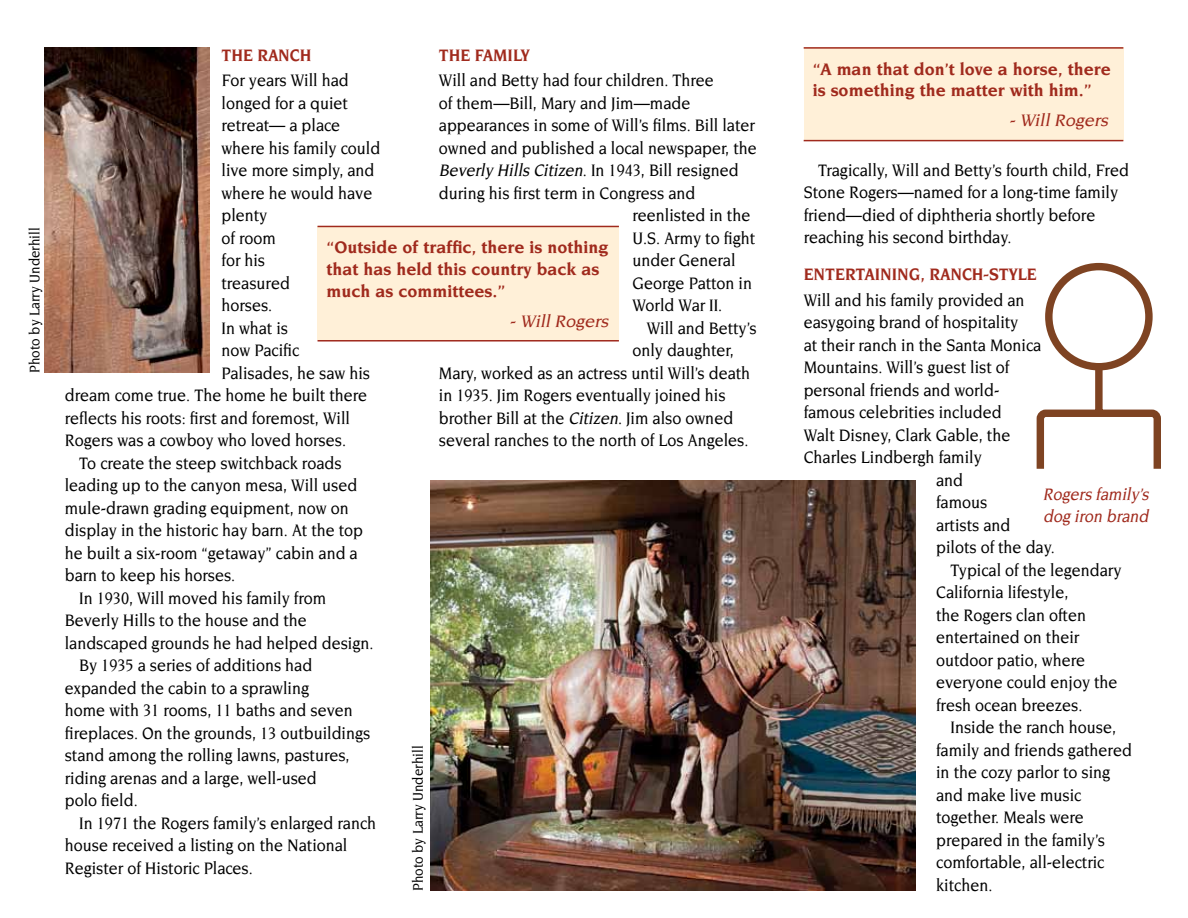
<style>
.page{position:relative;width:1188px;height:918px;background:#fff}
.page>*{position:absolute;margin:0;border:0;box-sizing:border-box;transform-origin:0 0}
.t1{font:500 18px/22.5px "Novarese";color:#000;scale:.9 1}
.t2{font:700 18px/21.6px "Novarese";color:#a02a1d}
.t3{font:700 18px "Novarese";color:#a02a1d;scale:.9 1}
.t4{font:italic 500 18px/21.6px "Novarese";color:#a02a1d;scale:.9 1}
.t5{font:italic 500 18px "Novarese";color:#a02a1d}
.t6{font:500 15px "Novarese";color:#000;scale:.9 1}
.s1{font-style:italic}
</style>
<div class="page">
<img style="left:45px;top:47px;width:165px;height:326px">
<div style="left:318px;top:226px;width:301px;height:114px;background:#fff0d8"></div>
<hr style="left:318px;top:226px;width:301px;height:1px;background:#a02a1d">
<hr style="left:318px;top:340px;width:301px;height:2px;background:#a02a1d">
<img style="left:430px;top:481px;width:486px;height:410px">
<div style="left:804px;top:47px;width:319px;height:94px;background:#fff0d8"></div>
<hr style="left:804px;top:47px;width:319px;height:2px;background:#a02a1d">
<hr style="left:804px;top:140px;width:319px;height:1px;background:#a02a1d">
<div style="left:1045px;top:263px;width:108px;height:107px;border:7px solid #7e4322;border-radius:50%"></div>
<svg style="left:1036px;top:361px;width:125px;height:108px"></svg>
<p class="t6" style="left:26px;top:373px;width:163px;rotate:-90deg">Photo by Larry Underhill</p>
<p class="t3" style="left:222px;top:44px;width:102px">THE RANCH</p>
<p class="t1" style="left:222px;top:69px;width:143px">For years Will had</p>
<p class="t1" style="left:222px;top:92px;width:142px">longed for a quiet</p>
<p class="t1" style="left:222px;top:114px;width:133px">retreat— a place</p>
<p class="t1" style="left:222px;top:137px;width:178px">where his family could</p>
<p class="t1" style="left:222px;top:159px;width:171px">live more simply, and</p>
<p class="t1" style="left:222px;top:182px;width:169px">where he would have</p>
<p class="t1" style="left:222px;top:204px;width:53px">plenty</p>
<p class="t1" style="left:222px;top:227px;width:62px">of room</p>
<p class="t1" style="left:222px;top:249px;width:50px">for his</p>
<p class="t1" style="left:222px;top:272px;width:77px">treasured</p>
<p class="t1" style="left:222px;top:294px;width:58px">horses.</p>
<p class="t1" style="left:222px;top:317px;width:76px">In what is</p>
<p class="t1" style="left:222px;top:339px;width:88px">now Pacific</p>
<p class="t1" style="left:222px;top:362px;width:167px">Palisades, he saw his</p>
<p class="t1" style="left:65px;top:384px;width:338px">dream come true. The home he built there</p>
<p class="t1" style="left:65px;top:407px;width:318px">reflects his roots: first and foremost, Will</p>
<p class="t1" style="left:65px;top:429px;width:314px">Rogers was a cowboy who loved horses.</p>
<p class="t1" style="left:79px;top:452px;width:293px">To create the steep switchback roads</p>
<p class="t1" style="left:65px;top:474px;width:327px">leading up to the canyon mesa, Will used</p>
<p class="t1" style="left:65px;top:497px;width:317px">mule-drawn grading equipment, now on</p>
<p class="t1" style="left:65px;top:519px;width:333px">display in the historic hay barn. At the top</p>
<p class="t1" style="left:65px;top:542px;width:327px">he built a six-room “getaway” cabin and a</p>
<p class="t1" style="left:65px;top:564px;width:191px">barn to keep his horses.</p>
<p class="t1" style="left:79px;top:587px;width:276px">In 1930, Will moved his family from</p>
<p class="t1" style="left:65px;top:609px;width:271px">Beverly Hills to the house and the</p>
<p class="t1" style="left:65px;top:632px;width:345px">landscaped grounds he had helped design.</p>
<p class="t1" style="left:79px;top:654px;width:261px">By 1935 a series of additions had</p>
<p class="t1" style="left:65px;top:677px;width:273px">expanded the cabin to a sprawling</p>
<p class="t1" style="left:65px;top:699px;width:322px">home with 31 rooms, 11 baths and seven</p>
<p class="t1" style="left:65px;top:722px;width:341px">fireplaces. On the grounds, 13 outbuildings</p>
<p class="t1" style="left:65px;top:744px;width:318px">stand among the rolling lawns, pastures,</p>
<p class="t1" style="left:65px;top:767px;width:282px">riding arenas and a large, well-used</p>
<p class="t1" style="left:65px;top:789px;width:83px">polo field.</p>
<p class="t1" style="left:79px;top:812px;width:332px">In 1971 the Rogers family’s enlarged ranch</p>
<p class="t1" style="left:65px;top:834px;width:316px">house received a listing on the National</p>
<p class="t1" style="left:65px;top:857px;width:210px">Register of Historic Places.</p>
<p class="t3" style="left:439px;top:44px;width:13px">the</p>
<p class="t3" style="left:475px;top:44px;width:12px">family</p>
<p class="t1" style="left:439px;top:69px;width:307px">Will and Betty had four children. Three</p>
<p class="t1" style="left:439px;top:92px;width:281px">of them—Bill, Mary and Jim—made</p>
<p class="t1" style="left:439px;top:114px;width:353px">appearances in some of Will’s films. Bill later</p>
<p class="t1" style="left:439px;top:137px;width:355px">owned and published a local newspaper, the</p>
<p class="t1" style="left:439px;top:159px;width:335px"><span class="s1">Beverly Hills Citizen</span>. I n 1 9 4 3 , B i l l re s i g n e d</p>
<p class="t1" style="left:439px;top:182px;width:286px">during his first term in Congress and</p>
<p class="t1" style="left:632px;top:204px;width:133px">reenlisted in the</p>
<p class="t1" style="left:632px;top:227px;width:138px">U.S. Army to fight</p>
<p class="t1" style="left:632px;top:249px;width:116px">under General</p>
<p class="t1" style="left:632px;top:272px;width:135px">George Patton in</p>
<p class="t1" style="left:632px;top:294px;width:101px">World War II.</p>
<p class="t1" style="left:647px;top:317px;width:124px">Will and Betty’s</p>
<p class="t1" style="left:632px;top:339px;width:114px">only daughter,</p>
<p class="t1" style="left:439px;top:362px;width:348px">Mary, worked as an actress until Will’s death</p>
<p class="t1" style="left:439px;top:384px;width:320px">in 1935. Jim Rogers eventually joined his</p>
<p class="t1" style="left:439px;top:407px;width:329px">brother Bill at the <span class="s1">Citizen</span>. Jim also owned</p>
<p class="t1" style="left:439px;top:429px;width:346px">several ranches to the north of Los Angeles.</p>
<p class="t2" style="left:327px;top:236px;width:284px">“Outside of traffic, there is nothing that has held this country back as much as committees.”</p>
<p class="t5" style="left:510px;top:311px;width:104px">-WillRogers</p>
<p class="t6" style="left:410px;top:891px;width:163px;rotate:-90deg">Photo by Larry Underhill</p>
<p class="t2" style="left:813px;top:58px;width:300px">“A man that don’t love a horse, there is something the matter with him.”</p>
<p class="t5" style="left:1009px;top:111px;width:104px">-WillRogers</p>
<p class="t1" style="left:804px;top:159px;width:363px;text-indent:14px">Tragically, Will and Betty’s fourth child, Fred Stone Rogers—named for a long-time family friend—died of diphtheria shortly before reaching his second birthday.</p>
<p class="t3" style="left:804px;top:264px;width:12px">entertainin</p>
<p class="t3" style="left:909px;top:264px;width:36px">g, ranch</p>
<p class="t3" style="left:984px;top:264px;width:18px">-style</p>
<p class="t1" style="left:804px;top:289px;width:247px">Will and his family provided an</p>
<p class="t1" style="left:804px;top:311px;width:240px">easygoing brand of hospitality</p>
<p class="t1" style="left:804px;top:334px;width:266px">at their ranch in the Santa Monica</p>
<p class="t1" style="left:804px;top:356px;width:230px">Mountains. Will’s guest list of</p>
<p class="t1" style="left:804px;top:379px;width:219px">personal friends and world-</p>
<p class="t1" style="left:804px;top:401px;width:222px">famous celebrities included</p>
<p class="t1" style="left:804px;top:424px;width:231px">Walt Disney, Clark Gable, the</p>
<p class="t1" style="left:804px;top:446px;width:200px">Charles Lindbergh family</p>
<p class="t1" style="left:936px;top:469px;width:32px">and</p>
<p class="t1" style="left:936px;top:491px;width:58px">famous</p>
<p class="t1" style="left:936px;top:514px;width:84px">artists and</p>
<p class="t1" style="left:936px;top:536px;width:134px">pilots of the day.</p>
<p class="t1" style="left:951px;top:559px;width:191px">Typical of the legendary</p>
<p class="t1" style="left:936px;top:581px;width:149px">California lifestyle,</p>
<p class="t1" style="left:936px;top:604px;width:168px">the Rogers clan often</p>
<p class="t1" style="left:936px;top:626px;width:161px">entertained on their</p>
<p class="t1" style="left:936px;top:649px;width:167px">outdoor patio, where</p>
<p class="t1" style="left:936px;top:671px;width:203px">everyone could enjoy the</p>
<p class="t1" style="left:936px;top:694px;width:164px">fresh ocean breezes.</p>
<p class="t1" style="left:951px;top:716px;width:186px">Inside the ranch house,</p>
<p class="t1" style="left:936px;top:739px;width:219px">family and friends gathered</p>
<p class="t1" style="left:936px;top:761px;width:195px">in the cozy parlor to sing</p>
<p class="t1" style="left:936px;top:784px;width:163px">and make live music</p>
<p class="t1" style="left:936px;top:806px;width:166px">together. Meals were</p>
<p class="t1" style="left:936px;top:829px;width:189px">prepared in the family’s</p>
<p class="t1" style="left:936px;top:851px;width:188px">comfortable, all-electric</p>
<p class="t1" style="left:936px;top:874px;width:64px">kitchen.</p>
<p class="t4" style="left:1043px;top:484px;width:123px">Rogers family’s dog iron brand</p>
</div>
